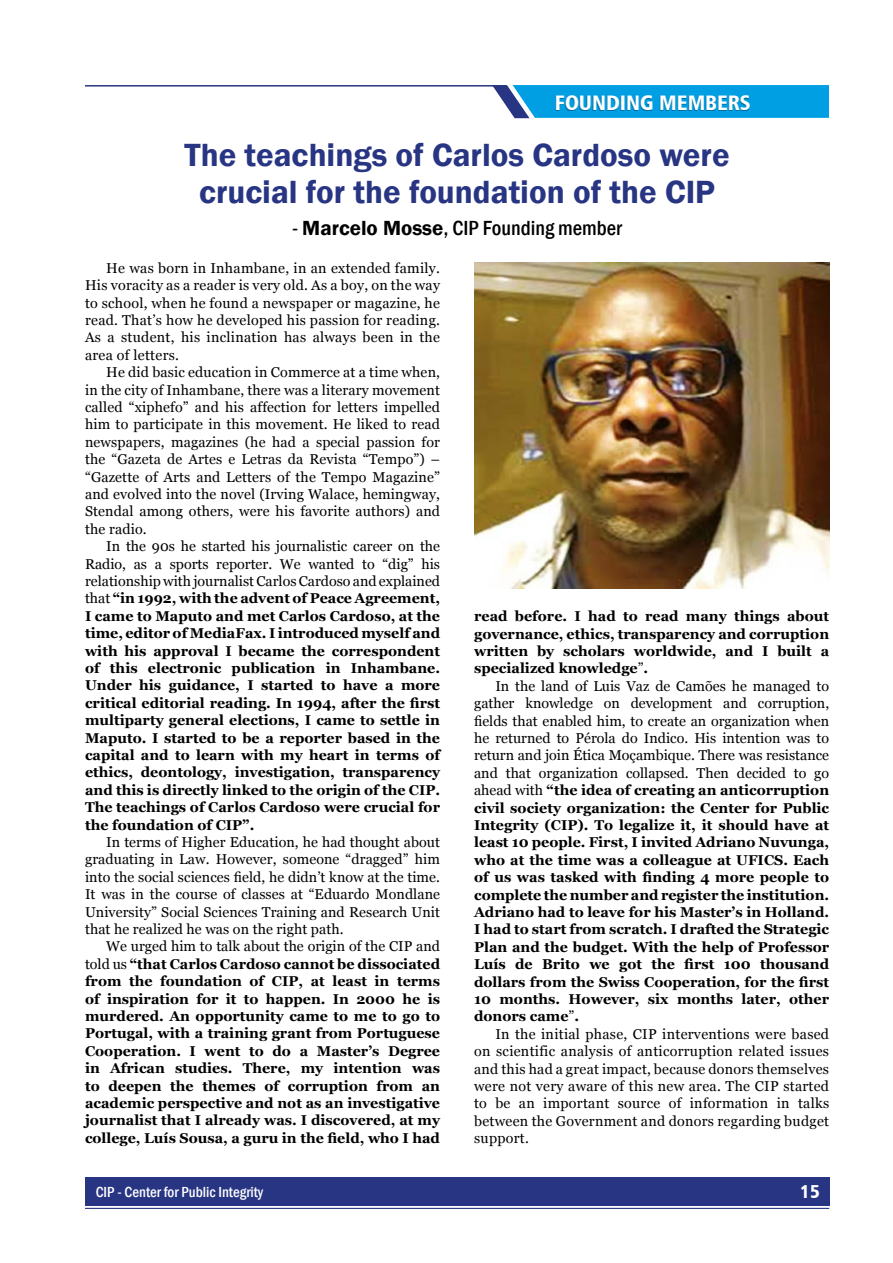
<style>
.page{position:relative;width:893px;height:1263px;background:#fff}
.page>*{position:absolute;margin:0;border:0;box-sizing:border-box;transform-origin:0 0}
.t1{font:600 33px/37.2px "Franklin Gothic";color:#283583}
.t2{font:500 condensed 21px "Franklin Gothic";color:#000}
.t3{font:21px "Humanist 777 BT Black Condensed B";color:#fff}
.t4{font:18.75px "Humanist 777 BT Black Condensed B";color:#fff}
.t5{font:500 condensed 15px "Franklin Gothic";color:#fff}
.t6{font:700 14.25px/17.4px "Georgia";color:#000;text-align:justify}
.t7{font:14.25px/17.4px "Georgia";letter-spacing:.015em;color:#000;text-align:justify}
.s1{font-weight:600;font-stretch:normal}
.s2{font-weight:400}
</style>
<div class="page">
<div style="left:85px;top:1177px;width:744px;height:28px;background:#283583"></div>
<hr style="left:85px;top:1208px;width:744px;height:1px;background:#283583">
<svg style="left:493px;top:85px;width:336px;height:33px;background:#0f98d6"></svg>
<hr style="left:85px;top:85px;width:422px;height:2px;background:#283583">
<img style="left:474px;top:263px;width:355px;height:326px">
<h2 class="t3" style="left:555px;top:89px;width:195px">FOUNDING MEMBERS</h2>
<h1 class="t1" style="left:199px;top:136px;width:532px;text-indent:-15px">The teachings of Carlos Cardoso were crucial for the foundation of the CIP</h1>
<h2 class="t2" style="left:292px;top:214px;width:331px">- <span class="s1">Marcelo Mosse</span>, CIP Founding member</h2>
<p class="t7" style="left:85px;top:259px;width:357px;text-indent:21px">He was born in Inhambane, in an extended family.<br>His voracity as a reader is very old. As a boy, on the way to school, when he found a newspaper or magazine, he read. That’s how he developed his passion for reading.<br>As a student, his inclination has always been in the area of letters.</p>
<p class="t7" style="left:85px;top:364px;width:357px;text-indent:21px">He did basic education in Commerce at a time when, in the city of Inhambane, there was a literary movement called “xiphefo” and his affection for letters impelled him to participate in this movement. He liked to read newspapers, magazines (he had a special passion for the “Gazeta de Artes e Letras da Revista “Tempo”) – “Gazette of Arts and Letters of the Tempo Magazine” and evolved into the novel (Irving Walace, hemingway, Stendal among others, were his favorite authors) and the radio.</p>
<p class="t6" style="left:85px;top:537px;width:358px;text-indent:21px"><span class="s2">In the 90s he started his journalistic career on the Radio, as a sports reporter. We wanted to “dig” his relationship with journalist Carlos Cardoso and explained that</span> “in 1992, with the advent of Peace Agreement, I came to Maputo and met Carlos Cardoso, at the time, editor of MediaFax. I introduced myself and with his approval I became the correspondent of this electronic publication in Inhambane.<br>Under his guidance, I started to have a more critical editorial reading. In 1994, after the first multiparty general elections, I came to settle in Maputo. I started to be a reporter based in the capital and to learn with my heart in terms of ethics, deontology, investigation, transparency and this is directly linked to the origin of the CIP.<br>The teachings of Carlos Cardoso were crucial for the foundation of CIP”.</p>
<p class="t7" style="left:85px;top:834px;width:357px;text-indent:21px">In terms of Higher Education, he had thought about graduating in Law. However, someone “dragged” him into the social sciences field, he didn’t know at the time.<br>It was in the course of classes at “Eduardo Mondlane University” Social Sciences Training and Research Unit that he realized he was on the right path.</p>
<p class="t6" style="left:85px;top:938px;width:357px;text-indent:21px"><span class="s2">We urged him to talk about the origin of the CIP and told us</span> “that Carlos Cardoso cannot be dissociated from the foundation of CIP, at least in terms of inspiration for it to happen. In 2000 he is murdered. An opportunity came to me to go to Portugal, with a training grant from Portuguese Cooperation. I went to do a Master’s Degree in African studies. There, my intention was to deepen the themes of corruption from an academic perspective and not as an investigative journalist that I already was. I discovered, at my college, Luís Sousa, a guru in the field, who I had</p>
<p class="t6" style="left:474px;top:607px;width:357px">read before. I had to read many things about governance, ethics, transparency and corruption written by scholars worldwide, and I built a specialized knowledge<span class="s2">”</span>.</p>
<p class="t6" style="left:474px;top:677px;width:357px;text-indent:21px"><span class="s2">In the land of Luis Vaz de Camões he managed to gather knowledge on development and corruption, fields that enabled him, to create an organization when he returned to Pérola do Indico. His intention was to return and join Ética Moçambique. There was resistance and that organization collapsed. Then decided to go ahead with</span> “the idea of creating an anticorruption civil society organization: the Center for Public Integrity (CIP). To legalize it, it should have at least 10 people. First, I invited Adriano Nuvunga, who at the time was a colleague at UFICS. Each of us was tasked with finding 4 more people to complete the number and register the institution.<br>Adriano had to leave for his Master’s in Holland.<br>I had to start from scratch. I drafted the Strategic Plan and the budget. With the help of Professor Luís de Brito we got the first 100 thousand dollars from the Swiss Cooperation, for the first 10 months. However, six months later, other donors came<span class="s2">”</span>.</p>
<p class="t7" style="left:474px;top:1025px;width:357px;text-indent:21px">In the initial phase, CIP interventions were based on scientific analysis of anticorruption related issues and this had a great impact, because donors themselves were not very aware of this new area. The CIP started to be an important source of information in talks between the Government and donors regarding budget support.</p>
<p class="t5" style="left:96px;top:1182px;width:169px">CIP - Center for Public Integrity</p>
<h3 class="t4" style="left:800px;top:1180px;width:21px">15</h3>
</div>
